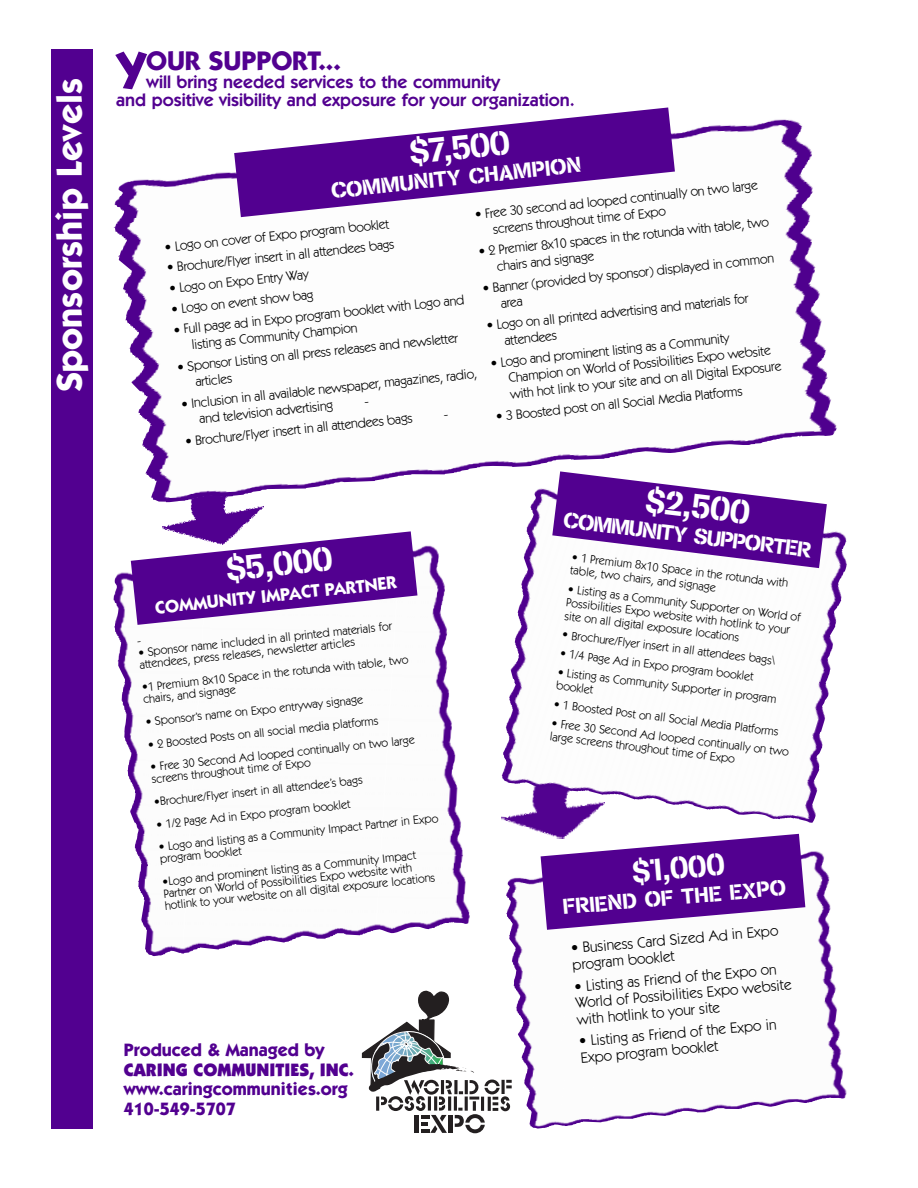
<style>
.page{position:relative;width:918px;height:1188px;background:#fff}
.page>*{position:absolute;margin:0;border:0;box-sizing:border-box;transform-origin:0 0}
.t1{font:36px "Cargo D";color:#fff}
.t2{font:700 36px "Itc Kabel";letter-spacing:.005em;color:#fff}
.t3{font:33px "Cargo D";color:#fff}
.t4{font:700 27px "Itc Kabel";color:#520090}
.t5{font:22.5px "Cargo D";color:#fff}
.t6{font:600 18px/18px "Itc Kabel";color:#520090}
.t7{font:700 18px/19.5px "Itc Kabel";color:#520090}
.t8{font:900 18px "Itc Kabel";color:#520090}
.t9{font:700 18px "Itc Kabel";color:#fff}
.t10{font:15px/16.5px "Itc Kabel";color:#000}
.t11{font:13.5px/16.5px "Itc Kabel";color:#000}
.t12{font:12px/12px "Itc Kabel";color:#000}
.s1{font-size:52.65px}
</style>
<div class="page">
<img style="left:162px;top:480px;width:102px;height:51px">
<img style="left:501px;top:770px;width:82px;height:64px">
<img style="left:113px;top:119px;width:724px;height:318px">
<img style="left:113px;top:545px;width:357px;height:379px">
<img style="left:506px;top:851px;width:341px;height:248px">
<img style="left:530px;top:488px;width:317px;height:335px">
<div style="left:52px;top:49px;width:41px;height:1080px;background:#520090"></div>
<svg style="left:234px;top:107px;width:441px;height:110px;fill:#520090"></svg>
<svg style="left:552px;top:471px;width:275px;height:97px"></svg>
<svg style="left:131px;top:531px;width:286px;height:94px"></svg>
<svg style="left:541px;top:834px;width:264px;height:96px"></svg>
<svg style="left:362px;top:991px;width:150px;height:142px"></svg>
<h1 class="t2" style="left:56px;top:392px;width:316px;rotate:-90deg">Sponsorship Levels</h1>
<h3 class="t4" style="left:117px;top:51px;width:226px"><span class="s1">Y</span>OUR SUPPORT...</h3>
<h3 class="t6" style="left:116px;top:75px;width:460px;text-indent:30px">will bring needed services to the community<br>and positive visibility and exposure for your organization.</h3>
<h1 class="t1" style="left:408px;top:140px;width:102px;rotate:-6deg">$7,500</h1>
<h3 class="t5" style="left:330px;top:183px;width:253px;rotate:-6deg">COMMUNITY CHAMPION</h3>
<p class="t11" style="left:491px;top:206px;width:269px;text-indent:-16px;rotate:-6deg">• Free 30 second ad looped continually on two large screens throughout time of Expo</p>
<p class="t11" style="left:494px;top:243px;width:277px;text-indent:-16px;rotate:-6deg">• 2 Premier 8x10 spaces in the rotunda with table, two chairs and signage</p>
<p class="t11" style="left:164px;top:240px;width:227px;rotate:-6deg">• Logo on cover of Expo program booklet</p>
<p class="t11" style="left:166px;top:261px;width:230px;rotate:-6deg">• Brochure/Flyer insert in all attendees bags</p>
<p class="t11" style="left:168px;top:281px;width:142px;rotate:-6deg">• Logo on Expo Entry Way</p>
<p class="t11" style="left:171px;top:302px;width:144px;rotate:-6deg">• Logo on event show bag</p>
<p class="t11" style="left:498px;top:280px;width:278px;text-indent:-16px;rotate:-6deg">• Banner (provided by sponsor) displayed in common area</p>
<p class="t11" style="left:502px;top:317px;width:248px;text-indent:-16px;rotate:-6deg">• Logo on all printed advertising and materials for attendees</p>
<p class="t11" style="left:189px;top:321px;width:277px;text-indent:-16px;rotate:-6deg">• Full page ad in Expo program booklet with Logo and listing as Community Champion</p>
<p class="t11" style="left:506px;top:354px;width:274px;text-indent:-16px;rotate:-6deg">• Logo and prominent listing as a Community<br>Champion on World of Possibilities Expo website with hot link to your site and on all Digital Exposure</p>
<p class="t11" style="left:193px;top:358px;width:267px;text-indent:-16px;rotate:-6deg">• Sponsor Listing on all press releases and newsletter articles</p>
<p class="t11" style="left:197px;top:395px;width:282px;text-indent:-16px;rotate:-6deg">• Inclusion in all available newspaper, magazines, radio, and television advertising</p>
<p class="t11" style="left:495px;top:409px;width:249px;rotate:-6deg">• 3 Boosted post on all Social Media Platforms</p>
<p class="t11" style="left:184px;top:434px;width:230px;rotate:-6deg">• Brochure/Flyer insert in all attendees bags</p>
<h1 class="t1" style="left:225px;top:556px;width:108px;rotate:-6deg">$5,000</h1>
<h3 class="t9" style="left:155px;top:601px;width:244px;rotate:-6deg">COMMUNITY IMPACT PARTNER</h3>
<p class="t12" style="left:138px;top:647px;width:257px;rotate:-6deg">• Sponsor name included in all printed materials for attendees, press releases, newsletter articles</p>
<p class="t12" style="left:141px;top:682px;width:269px;rotate:-6deg">•1 Premium 8x10 Space in the rotunda with table, two chairs, and signage</p>
<p class="t12" style="left:145px;top:717px;width:220px;rotate:-6deg">• Sponsor’s name on Expo entryway signage</p>
<p class="t12" style="left:147px;top:739px;width:233px;rotate:-6deg">• 2 Boosted Posts on all social media platforms</p>
<p class="t12" style="left:150px;top:762px;width:267px;rotate:-6deg">• Free 30 Second Ad looped continually on two large screens throughout time of Expo</p>
<p class="t12" style="left:153px;top:797px;width:211px;rotate:-6deg">•Brochure/Flyer insert in all attendee’s bags</p>
<p class="t12" style="left:156px;top:819px;width:197px;rotate:-6deg">• 1/2 Page Ad in Expo program booklet</p>
<p class="t12" style="left:158px;top:842px;width:282px;rotate:-6deg">• Logo and listing as a Community Impact Partner in Expo program booklet</p>
<p class="t12" style="left:162px;top:877px;width:273px;rotate:-6deg">•Logo and prominent listing as a Community Impact<br>Partner on World of Possibilities Expo website with hotlink to your website on all digital exposure locations</p>
<h3 class="t7" style="left:124px;top:1042px;width:202px">Produced &amp; Managed by</h3>
<h3 class="t8" style="left:124px;top:1063px;width:232px">CARING COMMUNITIES, INC.</h3>
<h3 class="t7" style="left:124px;top:1081px;width:226px">www.caringcommunities.org<br>410-549-5707</h3>
<h1 class="t1" style="left:648px;top:487px;width:106px;rotate:7deg">$2,500</h1>
<h3 class="t5" style="left:565px;top:512px;width:251px;rotate:7deg">COMMUNITY SUPPORTER</h3>
<p class="t12" style="left:573px;top:551px;width:219px;line-height:13.5px;rotate:7deg">• 1 Premium 8x10 Space in the rotunda with table, two chairs, and signage</p>
<p class="t12" style="left:569px;top:583px;width:236px;line-height:13.5px;rotate:7deg">• Listing as a Community Supporter on World of<br>Possibilities Expo website with hotlink to your site on all digital exposure locations</p>
<p class="t12" style="left:563px;top:629px;width:216px;rotate:7deg">• Brochure/Flyer insert in all attendees bags\</p>
<p class="t12" style="left:561px;top:648px;width:196px;rotate:7deg">• 1/4 Page Ad in Expo program booklet</p>
<p class="t12" style="left:559px;top:666px;width:222px;line-height:13.5px;rotate:7deg">• Listing as Community Supporter in program booklet</p>
<p class="t12" style="left:555px;top:699px;width:228px;rotate:7deg">• 1 Boosted Post on all Social Media Platforms</p>
<p class="t12" style="left:552px;top:717px;width:241px;line-height:13.5px;rotate:7deg">• Free 30 Second Ad looped continually on two large screens throughout time of Expo</p>
<h2 class="t3" style="left:631px;top:860px;width:94px;rotate:-5deg">$1,000</h2>
<h3 class="t5" style="left:562px;top:899px;width:225px;rotate:-5deg">FRIEND OF THE EXPO</h3>
<p class="t10" style="left:570px;top:941px;width:210px;rotate:-5deg">• Business Card Sized Ad in Expo program booklet</p>
<p class="t10" style="left:574px;top:979px;width:218px;rotate:-5deg">• Listing as Friend of the Expo on<br>World of Possibilities Expo website with hotlink to your site</p>
<p class="t10" style="left:578px;top:1034px;width:200px;rotate:-5deg">• Listing as Friend of the Expo in<br>Expo program booklet</p>
</div>
